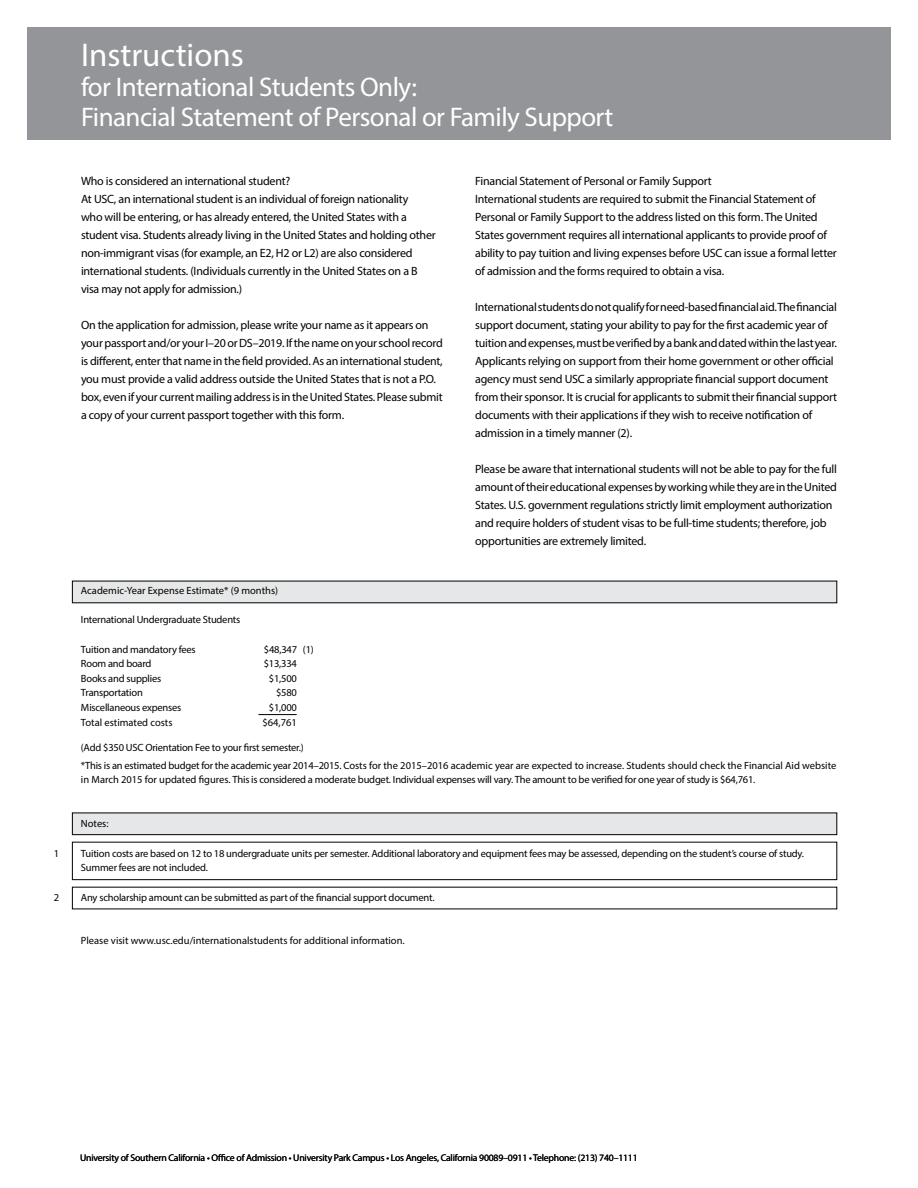
<style>
.page{position:relative;width:918px;height:1188px;background:#fff}
.page>*{position:absolute;margin:0;border:0;box-sizing:border-box;transform-origin:0 0}
.t1{font:33px "Myriad Pro";color:#fff}
.t2{font:27px/30px "Myriad Pro";letter-spacing:-.02em;color:#fff}
.t3{font:12px/18px "Myriad Pro";letter-spacing:-.02em;color:#000}
.t4{font:10.5px/18px "Myriad Pro";letter-spacing:-.02em;color:#000}
.t5{font:10.5px "Myriad Pro";color:#000}
.t6{font:9.75px "Myriad Pro";letter-spacing:-.02em;color:#000}
</style>
<div class="page">
<div style="left:27px;top:27px;width:864px;height:113px;background:#939598"></div>
<div style="left:72px;top:581px;width:765px;height:22px;background:#e6e7e8"></div>
<div style="left:72px;top:813px;width:765px;height:22px;background:#e6e7e8"></div>
<div style="left:72px;top:813px;width:765px;height:22px;border:1px solid #000"></div>
<div style="left:72px;top:842px;width:765px;height:38px;border:1px solid #000"></div>
<hr style="left:258px;top:714px;width:39px;height:1px;background:#000">
<h1 class="t1" style="left:81px;top:35px;width:164px">Instructions</h1>
<h2 class="t2" style="left:81px;top:72px;width:534px">for International Students Only:<br>Financial Statement of Personal or Family Support</h2>
<p class="t3" style="left:81px;top:172px;width:356px">Who is considered an international student?<br>At USC, an international student is an individual of foreign nationality<br>who will be entering, or has already entered, the United States with a student visa. Students already living in the United States and holding other non-immigrant visas (for example, an E2, H2 or L2) are also considered international students. (Individuals currently in the United States on a B visa may not apply for admission.)</p>
<p class="t3" style="left:81px;top:316px;width:363px">On the application for admission, please write your name as it appears on your passport and/or your I–20 or DS–2019. If the name on your school record is different, enter that name in the field provided. As an international student, you must provide a valid address outside the United States that is not a P.O. box, even if your current mailing address is in the United States. Please submit a copy of your current passport together with this form.</p>
<p class="t3" style="left:475px;top:172px;width:363px">Financial Statement of Personal or Family Support<br>International students are required to submit the Financial Statement of Personal or Family Support to the address listed on this form. The United States government requires all international applicants to provide proof of ability to pay tuition and living expenses before USC can issue a formal letter of admission and the forms required to obtain a visa.</p>
<p class="t3" style="left:475px;top:298px;width:363px">International students do not qualify for need-based financial aid. The financial support document, stating your ability to pay for the first academic year of tuition and expenses, must be verified by a bank and dated within the last year.<br>Applicants relying on support from their home government or other official agency must send USC a similarly appropriate financial support document from their sponsor. It is crucial for applicants to submit their financial support documents with their applications if they wish to receive notification of admission in a timely manner (2).</p>
<p class="t3" style="left:475px;top:460px;width:363px">Please be aware that international students will not be able to pay for the full amount of their educational expenses by working while they are in the United States. U.S. government regulations strictly limit employment authorization and require holders of student visas to be full-time students; therefore, job opportunities are extremely limited.</p>
<p class="t5" style="left:81px;top:584px;width:199px">Academic-Year Expense Estimate* (9 months)</p>
<p class="t4" style="left:81px;top:611px;width:161px">International Undergraduate Students</p>
<p class="t4" style="left:81px;top:640px;width:116px">Tuition and mandatory fees</p>
<p class="t4" style="left:264px;top:640px;width:51px">$48,347 (1)</p>
<p class="t4" style="left:81px;top:655px;width:72px">Room and board</p>
<p class="t4" style="left:264px;top:655px;width:35px">$13,334</p>
<p class="t4" style="left:81px;top:669px;width:82px">Books and supplies</p>
<p class="t4" style="left:269px;top:669px;width:30px">$1,500</p>
<p class="t4" style="left:81px;top:684px;width:63px">Transportation</p>
<p class="t4" style="left:276px;top:684px;width:22px">$580</p>
<p class="t4" style="left:81px;top:698px;width:102px">Miscellaneous expenses</p>
<p class="t4" style="left:269px;top:698px;width:30px">$1,000</p>
<p class="t5" style="left:81px;top:716px;width:93px">Total estimated costs</p>
<p class="t4" style="left:262px;top:713px;width:36px">$64,761</p>
<p class="t4" style="left:81px;top:738px;width:757px">(Add $350 USC Orientation Fee to your first semester.)<br>*This is an estimated budget for the academic year 2014–2015. Costs for the 2015–2016 academic year are expected to increase. Students should check the Financial Aid website</p>
<p class="t4" style="left:81px;top:771px;width:676px">in March 2015 for updated figures. This is considered a moderate budget. Individual expenses will vary. The amount to be verified for one year of study is $64,761.</p>
<p class="t4" style="left:81px;top:815px;width:29px">Notes:</p>
<p class="t4" style="left:54px;top:844px;width:7px">1</p>
<p class="t4" style="left:81px;top:846px;width:725px;line-height:14.7px">Tuition costs are based on 12 to 18 undergraduate units per semester. Additional laboratory and equipment fees may be assessed, depending on the student’s course of study.<br>Summer fees are not included.</p>
<p class="t4" style="left:54px;top:888px;width:7px">2</p>
<p class="t4" style="left:81px;top:888px;width:355px">Any scholarship amount can be submitted as part of the financial support document.</p>
<p class="t5" style="left:81px;top:934px;width:325px">Please visit www.usc.edu/internationalstudents for additional information.</p>
<p class="t6" style="left:80px;top:1152px;width:559px">University of Southern California • Office of Admission • University Park Campus • Los Angeles, California 90089–0911 • Telephone: (213) 740–1111</p>
</div>
